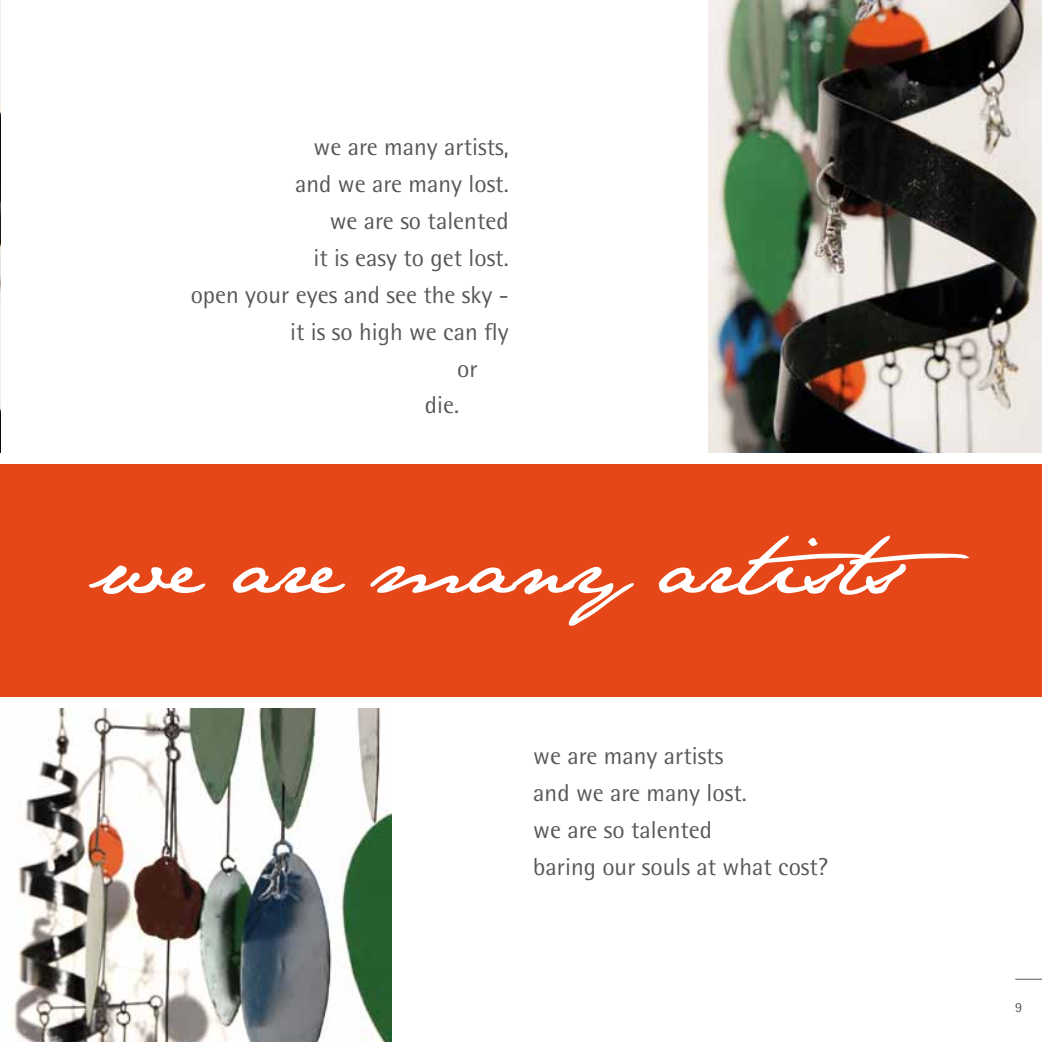
<style>
.page{position:relative;width:1042px;height:1042px;background:#fff}
.page>*{position:absolute;margin:0;border:0;box-sizing:border-box;transform-origin:0 0}
.t1{font:82.25px "Jane Austen";color:#fff}
.t2{font:24.5px/36.9px "Rotis Semi Sans";color:#58585a}
.t3{font:14px "Rotis Semi Sans";color:#58585a}
</style>
<div class="page">
<svg style="left:1015px;top:979px;width:27px;height:1px"></svg>
<img style="left:0;top:0;width:1px;height:453px">
<img style="left:708px;top:0;width:334px;height:453px">
<div style="left:0;top:464px;width:1042px;height:233px;background:#e64719"></div>
<img style="left:11px;top:708px;width:380px;height:334px">
<p class="t2" style="left:314px;top:129px;width:197px">we are many artists,</p>
<p class="t2" style="left:295px;top:165px;width:215px">and we are many lost.</p>
<p class="t2" style="left:330px;top:202px;width:180px">we are so talented</p>
<p class="t2" style="left:313px;top:239px;width:197px">it is easy to get lost.</p>
<p class="t2" style="left:191px;top:276px;width:319px">open your eyes and see the sky -</p>
<p class="t2" style="left:290px;top:313px;width:220px">it is so high we can fly</p>
<p class="t2" style="left:457px;top:350px;width:22px">or</p>
<p class="t2" style="left:425px;top:386px;width:36px">die.</p>
<h1 class="t1" style="left:94px;top:516px;width:877px">we are many artists</h1>
<p class="t2" style="left:533px;top:737px;width:296px">we are many artists<br>and we are many lost.<br>we are so talented<br>baring our souls at what cost?</p>
<p class="t3" style="left:1015px;top:998px;width:9px">9</p>
</div>
